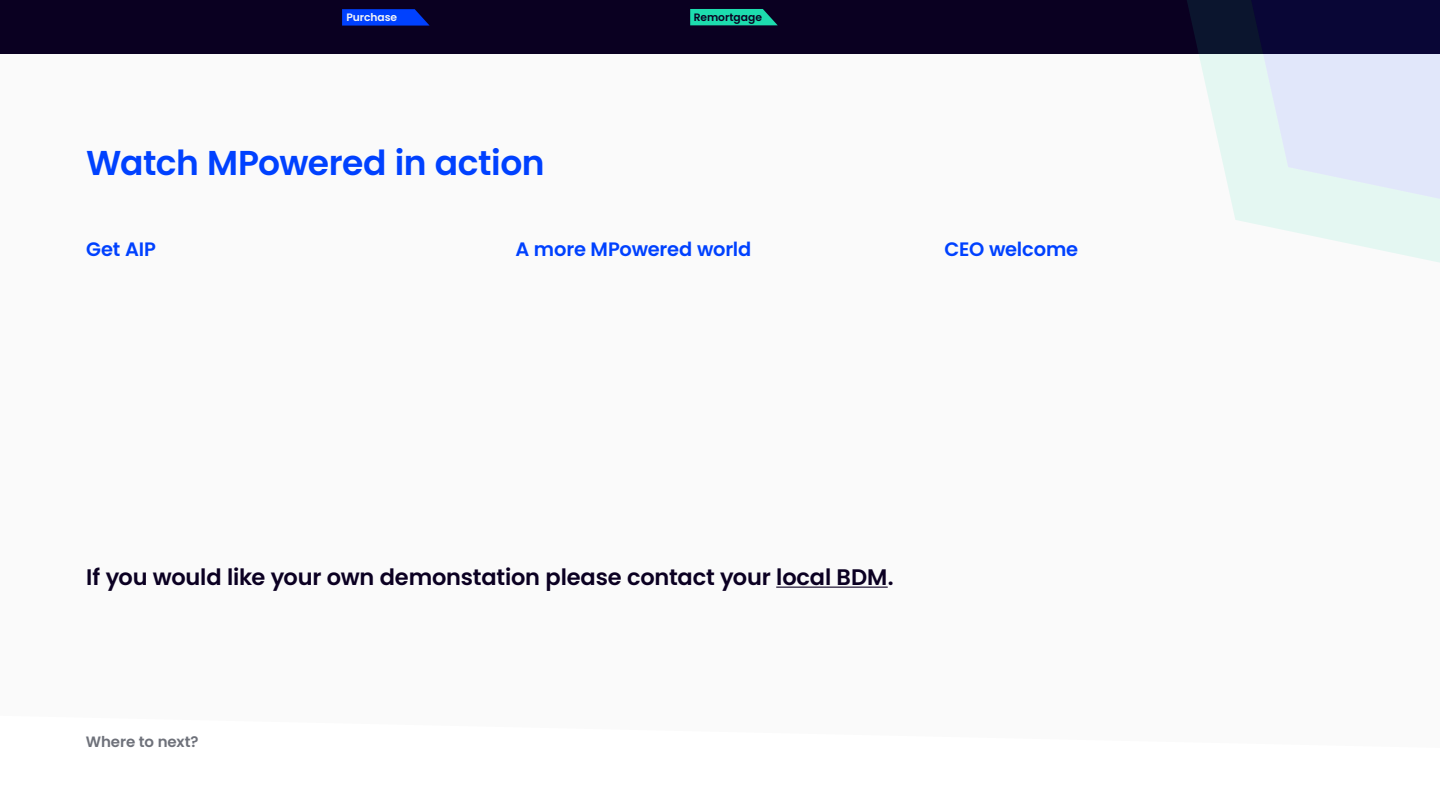
<style>
.page{position:relative;width:1440px;height:810px;background:#fafafa}
.page>*{position:absolute;margin:0;border:0;box-sizing:border-box;transform-origin:0 0}
.t1{font:600 34.5px "Poppins";letter-spacing:-.015em;color:#0041ff}
.t2{font:600 22.5px "Poppins";letter-spacing:-.01em;color:#0b0022}
.t3{font:600 19.42px "Poppins";letter-spacing:-.005em;color:#0041ff}
.t4{font:600 15px "Poppins";letter-spacing:-.005em;color:#6e717a}
.t5{font:600 10.73px "Poppins";color:#0b0022}
.t6{font:600 10.73px "Poppins";letter-spacing:-.005em;color:#f5f5f5}
</style>
<div class="page">
<hr style="left:776px;top:587px;width:112px;height:1px;background:#0b0022">
<div style="left:0;top:0;width:1440px;height:54px;background:#0a0021"></div>
<svg style="left:342px;top:9px;width:88px;height:17px"></svg>
<svg style="left:690px;top:9px;width:88px;height:16px"></svg>
<svg style="left:1187px;top:0;width:253px;height:263px"></svg>
<p class="t6" style="left:346px;top:11px;width:52px">Purchase</p>
<p class="t5" style="left:694px;top:11px;width:70px">Remortgage</p>
<h1 class="t1" style="left:86px;top:143px;width:460px">Watch MPowered in action</h1>
<p class="t3" style="left:86px;top:238px;width:71px">Get AIP</p>
<p class="t3" style="left:515px;top:238px;width:237px">A more MPowered world</p>
<p class="t3" style="left:945px;top:238px;width:135px">CEO welcome</p>
<p class="t2" style="left:86px;top:565px;width:809px">If you would like your own demonstation please contact your local BDM.</p>
<p class="t4" style="left:86px;top:733px;width:114px">Where to next?</p>
</div>
